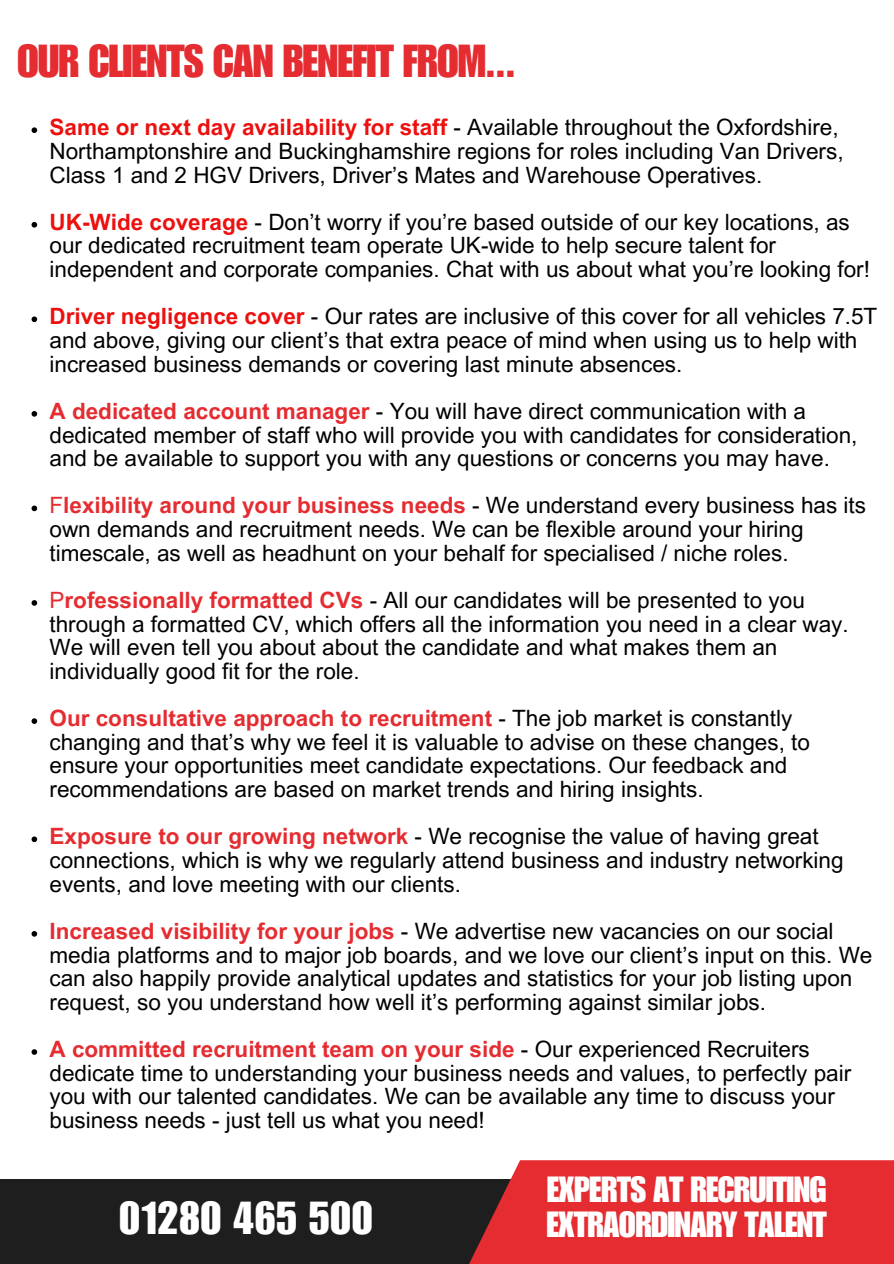
<style>
.page{position:relative;width:894px;height:1264px;background:#fff}
.page>*{position:absolute;margin:0;border:0;box-sizing:border-box;transform-origin:0 0}
.t1{font:45px "Impact LT Std";letter-spacing:-.02em;color:#e42c31}
.t2{font:45px "Impact LT Std";color:#fff}
.t3{font:35.4px "Impact LT Std";letter-spacing:-.02em;color:#fff}
.t4{font:22.5px/23.7px "Arial MT Pro";color:#000}
.s1{font-weight:700;color:#ec100f}
.s2{font-weight:700;color:#e42c31}
.s3{color:#e42c31}
</style>
<div class="page">
<svg style="left:32px;top:127px;width:5px;height:6px"></svg>
<svg style="left:32px;top:222px;width:5px;height:5px"></svg>
<svg style="left:32px;top:316px;width:5px;height:6px"></svg>
<svg style="left:32px;top:411px;width:5px;height:5px"></svg>
<svg style="left:32px;top:505px;width:5px;height:6px"></svg>
<svg style="left:32px;top:600px;width:5px;height:5px"></svg>
<svg style="left:32px;top:718px;width:5px;height:6px"></svg>
<svg style="left:32px;top:836px;width:5px;height:6px"></svg>
<svg style="left:32px;top:931px;width:5px;height:5px"></svg>
<svg style="left:32px;top:1049px;width:5px;height:5px"></svg>
<div style="left:0;top:1178px;width:893px;height:85px;background:#1e1e1e"></div>
<div style="left:455px;top:1160px;width:438px;height:103px;background:#e42c31"></div>
<p class="t1" style="left:17px;top:45px;width:500px">OUR CLIENTS CAN BENEFIT FROM...</p>
<h1 class="t4" style="left:50px;top:118px;width:795px"><span class="s1">Same or next day availability for staff</span> - Available throughout the Oxfordshire,<br>Northamptonshire and Buckinghamshire regions for roles including Van Drivers,<br>Class 1 and 2 HGV Drivers, Driver’s Mates and Warehouse Operatives.</h1>
<p class="t4" style="left:50px;top:213px;width:821px"><span class="s1">UK-Wide coverage</span> - Don’t worry if you’re based outside of our key locations, as our dedicated recruitment team operate UK-wide to help secure talent for independent and corporate companies. Chat with us about what you’re looking for!</p>
<p class="t4" style="left:50px;top:307px;width:829px"><span class="s1">Driver negligence cover</span> - Our rates are inclusive of this cover for all vehicles 7.5T and above, giving our client’s that extra peace of mind when using us to help with increased business demands or covering last minute absences.</p>
<p class="t4" style="left:50px;top:402px;width:809px"><span class="s2">A dedicated account manager</span> - You will have direct communication with a dedicated member of staff who will provide you with candidates for consideration, and be available to support you with any questions or concerns you may have.</p>
<p class="t4" style="left:50px;top:496px;width:817px"><span class="s3">F</span><span class="s2">lexibility around your business needs</span> - We understand every business has its own demands and recruitment needs. We can be flexible around your hiring timescale, as well as headhunt on your behalf for specialised / niche roles.</p>
<p class="t4" style="left:50px;top:591px;width:800px"><span class="s3">P</span><span class="s2">rofessionally formatted CVs</span> - All our candidates will be presented to you through a formatted CV, which offers all the information you need in a clear way.<br>We will even tell you about about the candidate and what makes them an individually good fit for the role.</p>
<p class="t4" style="left:50px;top:709px;width:761px"><span class="s2">Our consultative approach to recruitment</span> - The job market is constantly changing and that’s why we feel it is valuable to advise on these changes, to ensure your opportunities meet candidate expectations. Our feedback and recommendations are based on market trends and hiring insights.</p>
<p class="t4" style="left:50px;top:827px;width:795px"><span class="s2">Exposure to our growing network</span> - We recognise the value of having great connections, which is why we regularly attend business and industry networking events, and love meeting with our clients.</p>
<p class="t4" style="left:50px;top:922px;width:824px"><span class="s2">Increased visibility for your jobs</span> - We advertise new vacancies on our social media platforms and to major job boards, and we love our client’s input on this. We can also happily provide analytical updates and statistics for your job listing upon request, so you understand how well it’s performing against similar jobs.</p>
<p class="t4" style="left:50px;top:1040px;width:803px"><span class="s2">A committed recruitment team on your side</span> - Our experienced Recruiters dedicate time to understanding your business needs and values, to perfectly pair you with our talented candidates. We can be available any time to discuss your business needs - just tell us what you need!</p>
<h3 class="t3" style="left:546px;top:1176px;width:281px">EXPERTS AT RECRUITING</h3>
<h2 class="t2" style="left:119px;top:1202px;width:256px">01280 465 500</h2>
<h3 class="t3" style="left:546px;top:1211px;width:282px">EXTRAORDINARY TALENT</h3>
</div>
